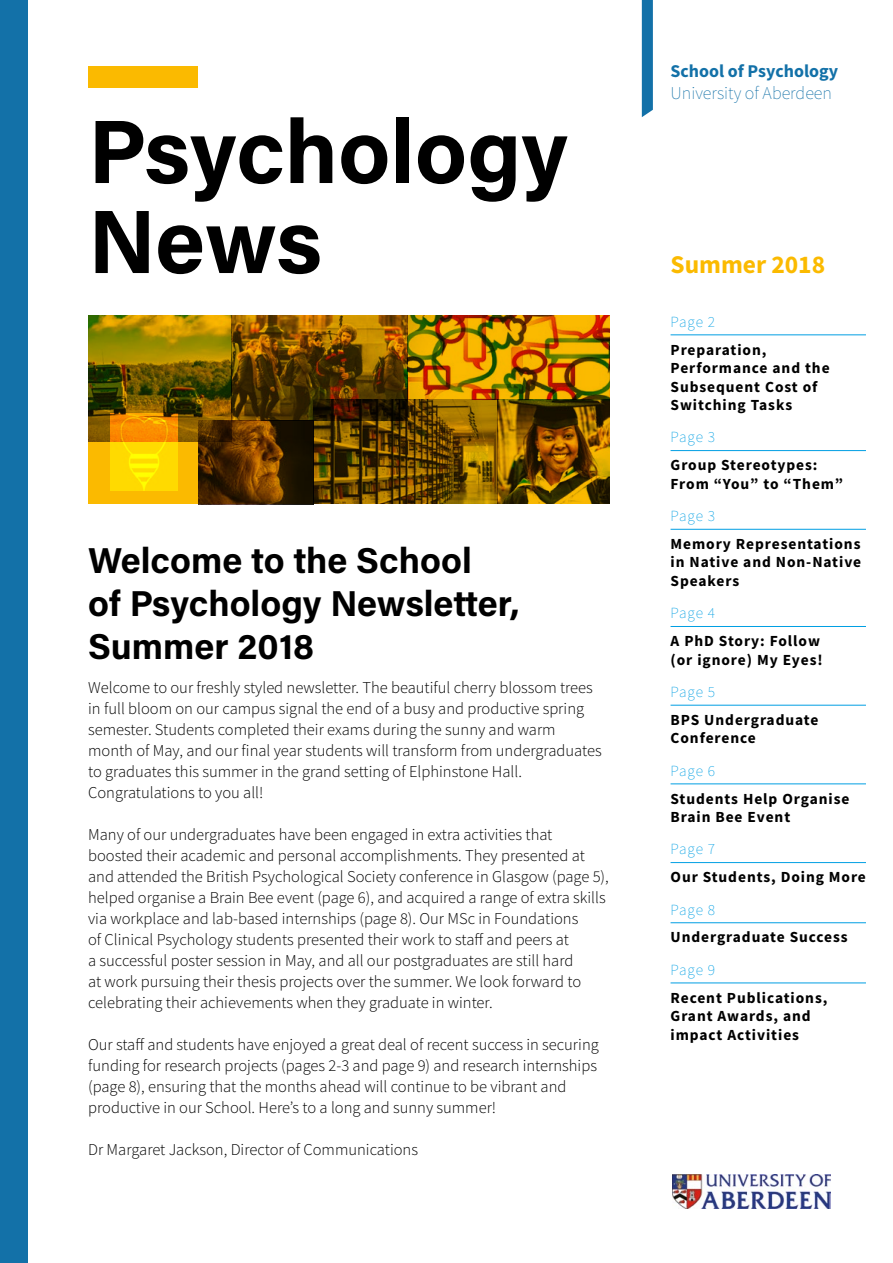
<style>
.page{position:relative;width:893px;height:1263px;background:#fff}
.page>*{position:absolute;margin:0;border:0;box-sizing:border-box;transform-origin:0 0}
.t1{font:700 90px/90px "Acumin Pro";color:#000}
.t2{font:700 36px/43.2px "Acumin Pro";color:#000}
.t3{font:700 25.5px "Source Sans Pro";color:#fbba00}
.t4{font:200 18px "Source Sans Pro";color:#1371a8}
.t5{font:700 18px "Source Sans Pro";color:#1371a8}
.t6{font:300 16.5px/21px "Source Sans Pro";color:#000}
.t7{font:700 15.45px/18.5px "Source Sans Pro";letter-spacing:.06em;color:#000}
.t8{font:200 15.45px "Source Sans Pro";letter-spacing:.05em;color:#009fe3}
</style>
<div class="page">
<div style="left:88px;top:315px;width:521px;height:189px;background:#fbba00"></div>
<div style="left:88px;top:66px;width:110px;height:21px;background:#fbba00"></div>
<hr style="left:670px;top:334px;width:196px;height:1px;background:#009fe3">
<hr style="left:670px;top:450px;width:196px;height:1px;background:#009fe3">
<hr style="left:670px;top:529px;width:196px;height:1px;background:#009fe3">
<hr style="left:670px;top:626px;width:196px;height:1px;background:#009fe3">
<hr style="left:670px;top:705px;width:196px;height:1px;background:#009fe3">
<hr style="left:670px;top:783px;width:196px;height:1px;background:#009fe3">
<hr style="left:670px;top:862px;width:196px;height:1px;background:#009fe3">
<hr style="left:670px;top:922px;width:196px;height:1px;background:#009fe3">
<hr style="left:670px;top:982px;width:196px;height:1px;background:#009fe3">
<img style="left:314px;top:399px;width:295px;height:105px">
<img style="left:408px;top:315px;width:201px;height:84px">
<img style="left:231px;top:315px;width:177px;height:105px">
<img style="left:88px;top:315px;width:143px;height:126px">
<img style="left:110px;top:413px;width:68px;height:77px">
<img style="left:198px;top:420px;width:116px;height:84px">
<svg style="left:642px;top:0;width:11px;height:117px"></svg>
<div style="left:0;top:0;width:27px;height:1263px;background:#1371a8"></div>
<img style="left:673px;top:1174px;width:157px;height:35px">
<h1 class="t1" style="left:88px;top:103px;width:481px">Psychology<br>News</h1>
<h2 class="t2" style="left:88px;top:537px;width:433px">Welcome to the School<br>of Psychology Newsletter,<br>Summer 2018</h2>
<p class="t6" style="left:88px;top:677px;width:515px">Welcome to our freshly styled newsletter. The beautiful cherry blossom trees in full bloom on our campus signal the end of a busy and productive spring semester. Students completed their exams during the sunny and warm month of May, and our final year students will transform from undergraduates to graduates this summer in the grand setting of Elphinstone Hall.<br>Congratulations to you all!</p>
<p class="t6" style="left:88px;top:824px;width:522px">Many of our undergraduates have been engaged in extra activities that boosted their academic and personal accomplishments. They presented at and attended the British Psychological Society conference in Glasgow (page 5), helped organise a Brain Bee event (page 6), and acquired a range of extra skills via workplace and lab-based internships (page 8). Our MSc in Foundations<br>of Clinical Psychology students presented their work to staff and peers at<br>a successful poster session in May, and all our postgraduates are still hard<br>at work pursuing their thesis projects over the summer. We look forward to celebrating their achievements when they graduate in winter.</p>
<p class="t6" style="left:88px;top:1034px;width:512px">Our staff and students have enjoyed a great deal of recent success in securing funding for research projects (pages 2-3 and page 9) and research internships (page 8), ensuring that the months ahead will continue to be vibrant and productive in our School. Here’s to a long and sunny summer!</p>
<p class="t6" style="left:88px;top:1139px;width:331px">Dr Margaret Jackson, Director of Communications</p>
<p class="t5" style="left:670px;top:59px;width:169px">School of Psychology</p>
<p class="t4" style="left:670px;top:82px;width:163px">University of Aberdeen</p>
<h3 class="t3" style="left:670px;top:247px;width:156px">Summer 2018</h3>
<p class="t8" style="left:670px;top:312px;width:46px">Page 2</p>
<p class="t7" style="left:670px;top:340px;width:161px">Preparation,<br>Performance and the<br>Subsequent Cost of<br>Switching Tasks</p>
<p class="t8" style="left:670px;top:428px;width:46px">Page 3</p>
<p class="t7" style="left:670px;top:456px;width:174px">Group Stereotypes:<br>From “You” to “Them”</p>
<p class="t8" style="left:670px;top:507px;width:46px">Page 3</p>
<p class="t7" style="left:670px;top:534px;width:192px;text-align:justify">Memory Representations in Native and Non-Native Speakers</p>
<p class="t8" style="left:670px;top:604px;width:46px">Page 4</p>
<p class="t7" style="left:670px;top:632px;width:154px">A PhD Story: Follow (or ignore) My Eyes!</p>
<p class="t8" style="left:670px;top:683px;width:46px">Page 5</p>
<p class="t7" style="left:670px;top:710px;width:149px">BPS Undergraduate<br>Conference</p>
<p class="t8" style="left:670px;top:761px;width:46px">Page 6</p>
<p class="t7" style="left:670px;top:789px;width:180px">Students Help Organise<br>Brain Bee Event</p>
<p class="t8" style="left:670px;top:840px;width:46px">Page 7</p>
<p class="t7" style="left:670px;top:868px;width:197px">Our Students, Doing More</p>
<p class="t8" style="left:670px;top:900px;width:46px">Page 8</p>
<p class="t7" style="left:670px;top:928px;width:179px">Undergraduate Success</p>
<p class="t8" style="left:670px;top:960px;width:46px">Page 9</p>
<p class="t7" style="left:670px;top:988px;width:158px">Recent Publications,<br>Grant Awards, and impact Activities</p>
</div>
